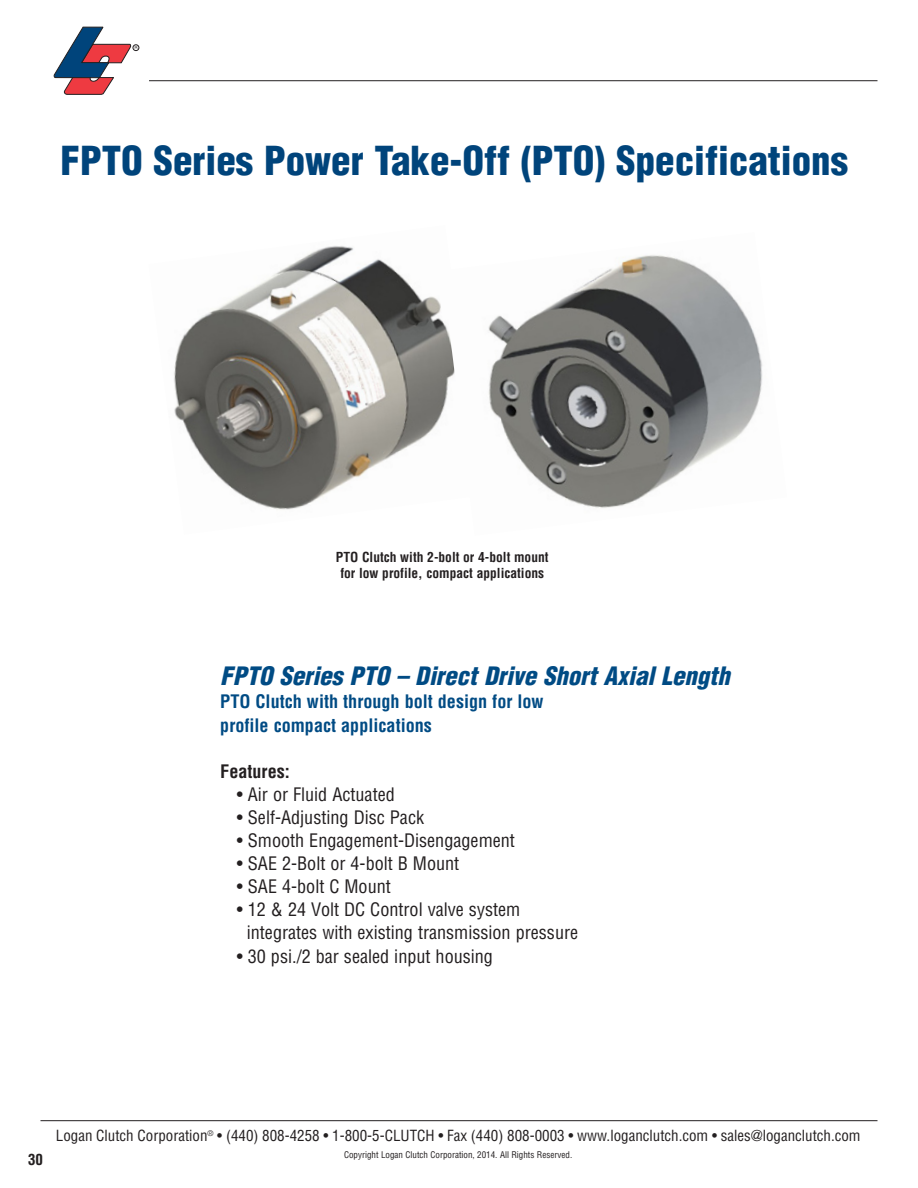
<style>
.page{position:relative;width:918px;height:1188px;background:#fff}
.page>*{position:absolute;margin:0;border:0;box-sizing:border-box;transform-origin:0 0}
.t1{font:900 condensed 39px "Helvetica";color:#00447b}
.t2{font:italic 900 condensed 24.75px "Helvetica";color:#004b84}
.t3{font:condensed 18.15px "Helvetica";color:#231f20}
.t4{font:700 condensed 18.15px/23.1px "Helvetica";color:#004b84}
.t5{font:700 condensed 18.15px "Helvetica";color:#231f20}
.t6{font:condensed 15px "Helvetica";color:#231f20}
.t7{font:700 condensed 15px "Helvetica";color:#231f20}
.t8{font:700 condensed 13.5px/16.2px "Helvetica";color:#231f20;text-align:center}
.t9{font:condensed 9px "Helvetica";color:#231f20}
</style>
<div class="page">
<hr style="left:149px;top:80px;width:729px;height:1px;background:#231f20">
<hr style="left:40px;top:1120px;width:838px;height:1px;background:#231f20">
<div style="left:133px;top:44px;width:6px;height:7px;border:1px solid #231f20;border-radius:50%"></div>
<svg style="left:54px;top:27px;width:83px;height:68px"></svg>
<img style="left:174px;top:246px;width:268px;height:264px">
<img style="left:442px;top:255px;width:321px;height:253px">
<p class="t1" style="left:61px;top:136px;width:789px">FPTO Series Power Take-Off (PTO) Specifications</p>
<p class="t8" style="left:336px;top:549px;width:214px">PTO Clutch with 2-bolt or 4-bolt mount for low profile, compact applications</p>
<p class="t2" style="left:220px;top:661px;width:511px">FPTO Series PTO – Direct Drive Short Axial Length</p>
<p class="t4" style="left:220px;top:690px;width:325px">PTO Clutch with through bolt design for low profile compact applications</p>
<p class="t5" style="left:220px;top:760px;width:71px">Features:</p>
<p class="t3" style="left:237px;top:783px;width:160px">• Air or Fluid Actuated</p>
<p class="t3" style="left:237px;top:806px;width:189px">• Self-Adjusting Disc Pack</p>
<p class="t3" style="left:237px;top:829px;width:280px">• Smooth Engagement-Disengagement</p>
<p class="t3" style="left:237px;top:852px;width:224px">• SAE 2-Bolt or 4-bolt B Mount</p>
<p class="t3" style="left:237px;top:875px;width:156px">• SAE 4-bolt C Mount</p>
<p class="t3" style="left:237px;top:898px;width:285px">• 12 &amp; 24 Volt DC Control valve system</p>
<p class="t3" style="left:247px;top:921px;width:333px">integrates with existing transmission pressure</p>
<p class="t3" style="left:237px;top:945px;width:258px">• 30 psi./2 bar sealed input housing</p>
<p class="t7" style="left:28px;top:1150px;width:16px">30</p>
<p class="t6" style="left:56px;top:1127px;width:806px">Logan Clutch Corporation<sup>®</sup> • (440) 808-4258 • 1-800-5-CLUTCH • Fax (440) 808-0003 • www.loganclutch.com • sales@loganclutch.com</p>
<p class="t9" style="left:344px;top:1149px;width:230px">Copyright Logan Clutch Corporation, 2014. All Rights Reserved.</p>
</div>
